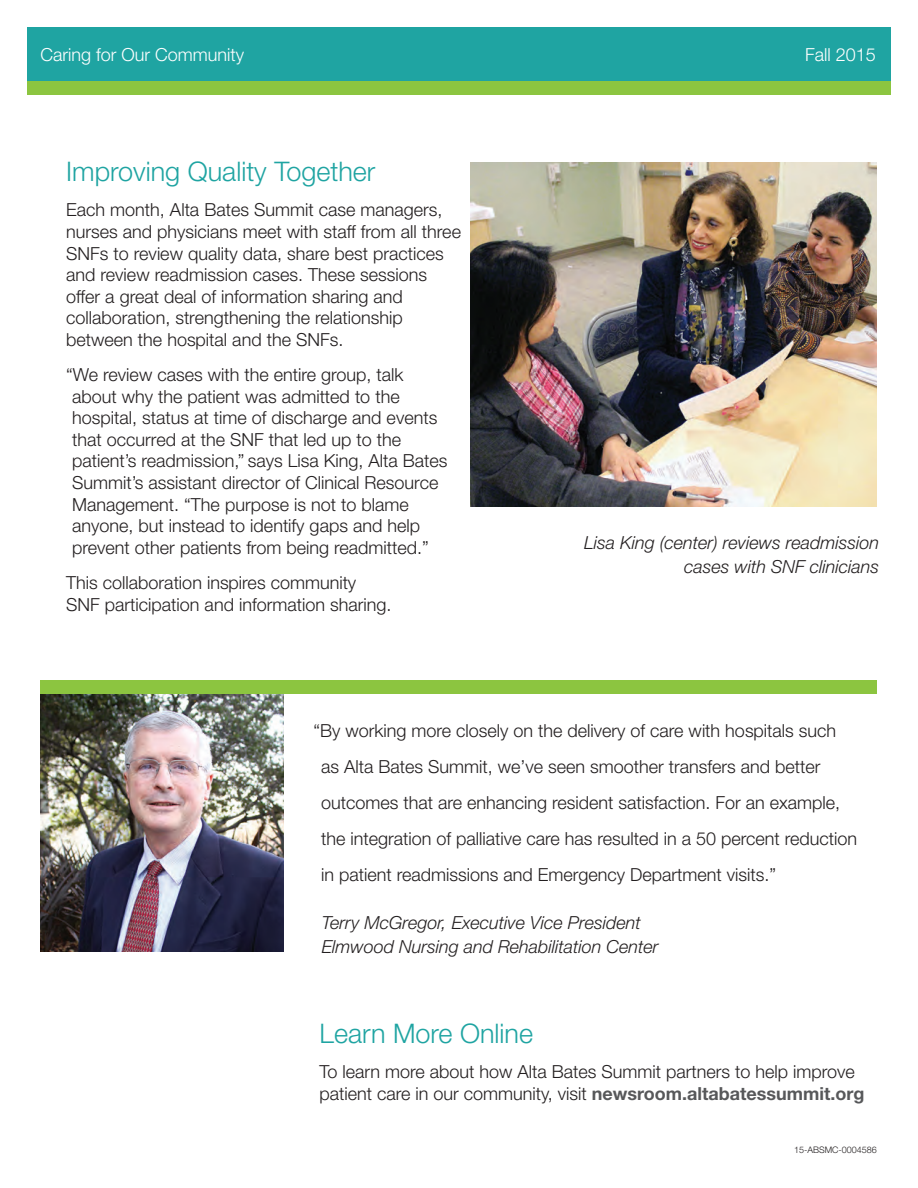
<style>
.page{position:relative;width:918px;height:1188px;background:#fff}
.page>*{position:absolute;margin:0;border:0;box-sizing:border-box;transform-origin:0 0}
.t1{font:300 27px "Helvetica Neue LT Std";color:#1fa4a2}
.t2{font:300 18px/21.6px "Helvetica Neue LT Std";color:#231f20}
.t3{font:italic 300 18px/24px "Helvetica Neue LT Std";color:#231f20;text-align:right}
.t4{font:300 18px "Helvetica Neue LT Std";color:#fff}
.t5{font:300 9px "Helvetica Neue LT Std";color:#231f20}
.s1{font-weight:700;color:#57585a}
</style>
<div class="page">
<img style="left:471px;top:162px;width:406px;height:345px">
<div style="left:27px;top:27px;width:864px;height:54px;background:#1fa4a2"></div>
<div style="left:27px;top:81px;width:864px;height:13px;background:#8cc540"></div>
<img style="left:40px;top:694px;width:244px;height:257px">
<div style="left:40px;top:681px;width:838px;height:13px;background:#8cc540"></div>
<p class="t4" style="left:40px;top:43px;width:205px">Caring for Our Community</p>
<p class="t4" style="left:805px;top:43px;width:72px">Fall 2015</p>
<h1 class="t1" style="left:66px;top:155px;width:311px">Improving Quality Together</h1>
<p class="t2" style="left:66px;top:199px;width:396px">Each month, Alta Bates Summit case managers, nurses and physicians meet with staff from all three SNFs to review quality data, share best practices and review readmission cases. These sessions offer a great deal of information sharing and collaboration, strengthening the relationship between the hospital and the SNFs.</p>
<p class="t2" style="left:72px;top:364px;width:377px;text-indent:-6px">“We review cases with the entire group, talk about why the patient was admitted to the hospital, status at time of discharge and events that occurred at the SNF that led up to the patient’s readmission,” says Lisa King, Alta Bates Summit’s assistant director of Clinical Resource Management. “The purpose is not to blame anyone, but instead to identify gaps and help prevent other patients from being readmitted.”</p>
<p class="t2" style="left:66px;top:571px;width:327px">This collaboration inspires community<br>SNF participation and information sharing.</p>
<p class="t3" style="left:584px;top:531px;width:297px">Lisa King (center) reviews readmission cases with SNF clinicians</p>
<p class="t2" style="left:321px;top:712px;width:538px;line-height:36px;text-indent:-8px">“By working more closely on the delivery of care with hospitals such as Alta Bates Summit, we’ve seen smoother transfers and better outcomes that are enhancing resident satisfaction. For an example, the integration of palliative care has resulted in a 50 percent reduction in patient readmissions and Emergency Department visits.”</p>
<p class="t3" style="left:322px;top:911px;width:338px;text-align:left">Terry McGregor, Executive Vice President<br>Elmwood Nursing and Rehabilitation Center</p>
<h1 class="t1" style="left:320px;top:1017px;width:215px">Learn More Online</h1>
<p class="t2" style="left:320px;top:1061px;width:546px">To learn more about how Alta Bates Summit partners to help improve patient care in our community, visit <span class="s1">newsroom.altabatessummit.org</span></p>
<p class="t5" style="left:794px;top:1145px;width:84px">15-ABSMC-0004586</p>
</div>
